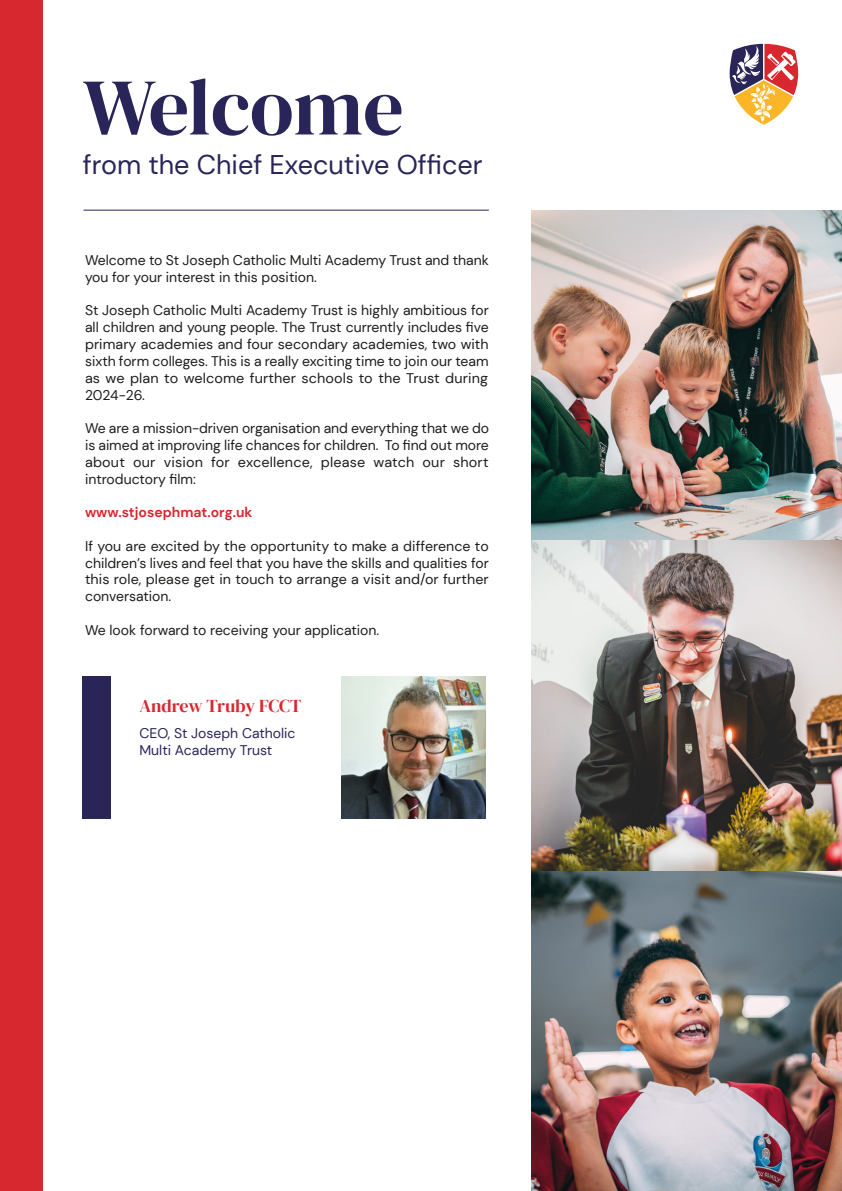
<style>
.page{position:relative;width:842px;height:1191px;background:#fff}
.page>*{position:absolute;margin:0;border:0;box-sizing:border-box;transform-origin:0 0}
.t1{font:80px "DM Serif Display";letter-spacing:-.005em;color:#292559}
.t2{font:27px "DM Sans";color:#292559}
.t3{font:18px "DM Serif Display";color:#d8282f}
.t4{font:14px/16.8px "DM Sans";color:#1d1d1b;text-align:justify}
.t5{font:14px/16.8px "DM Sans";color:#292559}
.t6{font:700 14px "DM Sans";color:#d8282f}
</style>
<div class="page">
<div style="left:0;top:0;width:43px;height:1191px;background:#d8282f"></div>
<svg style="left:729px;top:43px;width:70px;height:82px"></svg>
<img style="left:531px;top:210px;width:311px;height:981px">
<div style="left:83px;top:676px;width:28px;height:142px;background:#292559"></div>
<img style="left:342px;top:676px;width:144px;height:142px">
<hr style="left:84px;top:210px;width:405px;height:1px;background:#292559">
<h1 class="t1" style="left:83px;top:61px;width:323px">Welcome</h1>
<h2 class="t2" style="left:83px;top:148px;width:401px">from the Chief Executive Officer</h2>
<p class="t4" style="left:85px;top:252px;width:405px">Welcome to St Joseph Catholic Multi Academy Trust and thank you for your interest in this position.</p>
<p class="t4" style="left:85px;top:302px;width:405px">St Joseph Catholic Multi Academy Trust is highly ambitious for all children and young people. The Trust currently includes five primary academies and four secondary academies, two with sixth form colleges. This is a really exciting time to join our team as we plan to welcome further schools to the Trust during 2024-26.</p>
<p class="t4" style="left:85px;top:420px;width:406px">We are a mission-driven organisation and everything that we do is aimed at improving life chances for children. To find out more about our vision for excellence, please watch our short introductory film:</p>
<p class="t6" style="left:85px;top:503px;width:169px">www.stjosephmat.org.uk</p>
<p class="t4" style="left:85px;top:537px;width:405px">If you are excited by the opportunity to make a difference to children’s lives and feel that you have the skills and qualities for this role, please get in touch to arrange a visit and/or further conversation.</p>
<p class="t4" style="left:85px;top:621px;width:296px">We look forward to receiving your application.</p>
<p class="t3" style="left:139px;top:695px;width:163px">Andrew Truby FCCT</p>
<p class="t5" style="left:139px;top:725px;width:158px">CEO, St Joseph Catholic<br>Multi Academy Trust</p>
</div>
